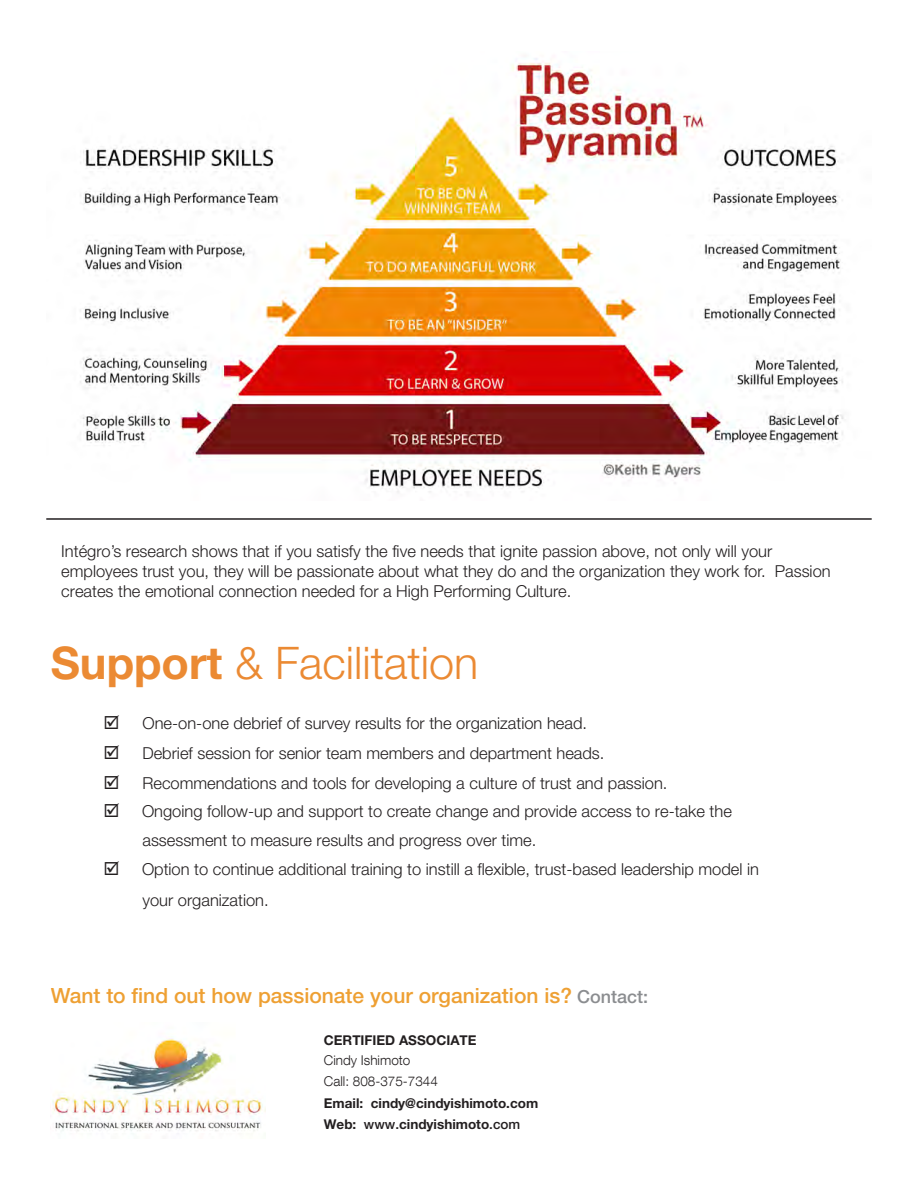
<style>
.page{position:relative;width:918px;height:1188px;background:#fff}
.page>*{position:absolute;margin:0;border:0;box-sizing:border-box;transform-origin:0 0}
.t1{font:300 45px "Helvetica Neue";color:#eb8a33}
.t2{font:500 21px "Helvetica Neue";color:#eea033}
.t3{font:300 16.5px/19.8px "Helvetica Neue";color:#231f20}
.t4{font:700 13.5px/21px "Helvetica Neue";color:#231f20}
.t5{font:300 13.5px/21px "Helvetica Neue LT Com";color:#231f20}
.s1{font-weight:700}
.s2{font-size:18px;color:#8b8d90}
.s3{font-weight:500}
</style>
<div class="page">
<img style="left:80px;top:58px;width:764px;height:435px">
<hr style="left:46px;top:518px;width:826px;height:2px;background:#231f20">
<img style="left:52px;top:1038px;width:213px;height:94px">
<p class="t3" style="left:61px;top:541px;width:771px">Intégro’s research shows that if you satisfy the five needs that ignite passion above, not only will your employees trust you, they will be passionate about what they do and the organization they work for. Passion creates the emotional connection needed for a High Performing Culture.</p>
<p class="t1" style="left:51px;top:636px;width:429px"><span class="s1">Support</span> &amp; Facilitation</p>
<p class="t3" style="left:103px;top:713px;width:485px">☑ One-on-one debrief of survey results for the organization head.</p>
<p class="t3" style="left:103px;top:743px;width:503px">☑ Debrief session for senior team members and department heads.</p>
<p class="t3" style="left:103px;top:772px;width:566px">☑ Recommendations and tools for developing a culture of trust and passion.</p>
<p class="t3" style="left:142px;top:797px;width:591px;line-height:28.8px;text-indent:-39px">☑ Ongoing follow-up and support to create change and provide access to re-take the assessment to measure results and progress over time.</p>
<p class="t3" style="left:142px;top:854px;width:618px;line-height:30.9px;text-indent:-39px">☑ Option to continue additional training to instill a flexible, trust-based leadership model in your organization.</p>
<p class="t2" style="left:51px;top:983px;width:599px">Want to find out how passionate your organization is? <span class="s2">Contact:</span></p>
<p class="t4" style="left:324px;top:1029px;width:154px">CERTIFIED ASSOCIATE</p>
<p class="t5" style="left:324px;top:1049px;width:116px">Cindy Ishimoto<br>Call: 808-375-7344</p>
<p class="t4" style="left:324px;top:1093px;width:216px">Email: cindy@cindyishimoto.com<br>Web: <span class="s3">www.</span>cindyishimoto<span class="s3">.com</span></p>
</div>
